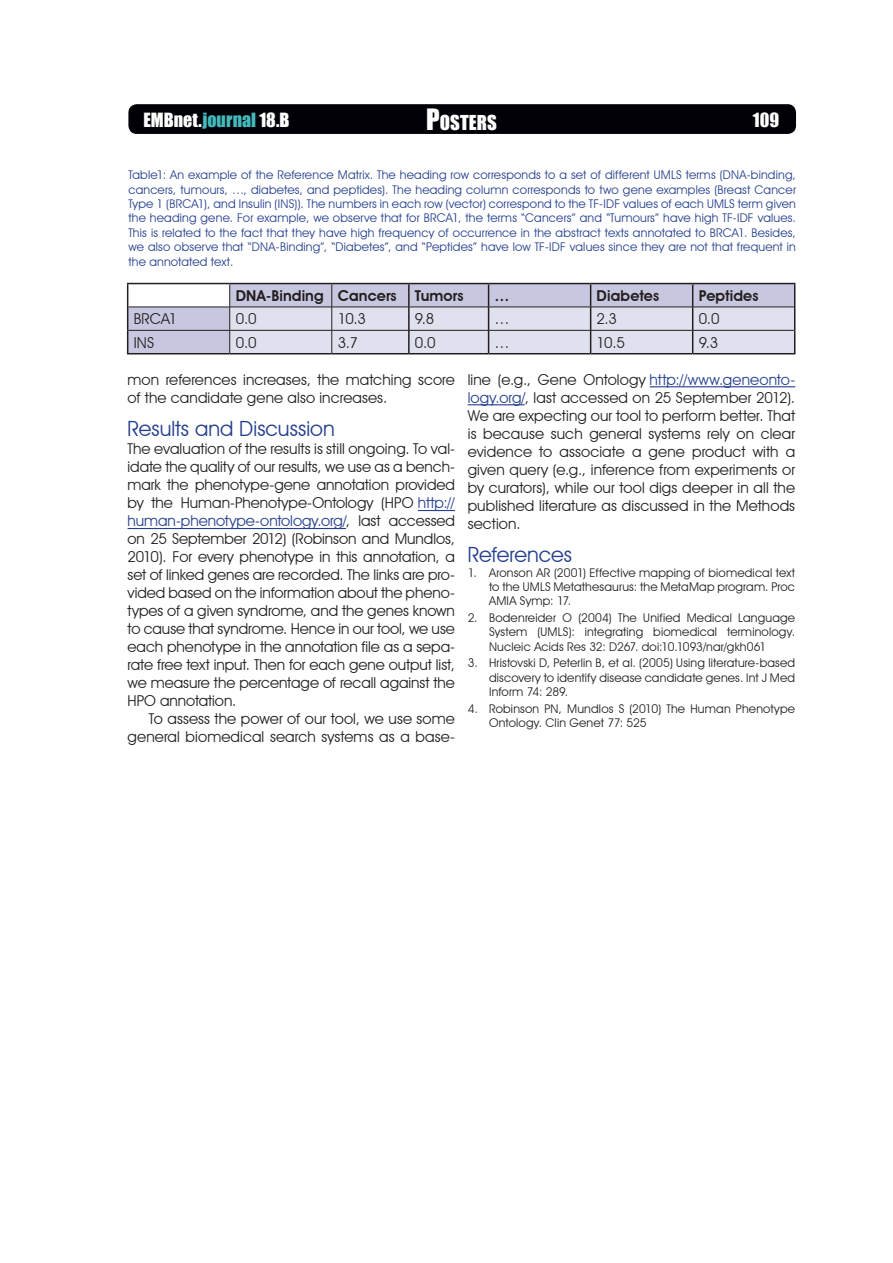
<style>
.page{position:relative;width:893px;height:1263px;background:#fff}
.page>*{position:absolute;margin:0;border:0;box-sizing:border-box;transform-origin:0 0}
._02_subtitle2{font:21px "Avant Garde IT Cby BT";color:#253f8e}
.t1{font:18.9px "Impact";letter-spacing:.005em;color:#fff}
.t2{font:18px "Impact";color:#fff}
._00_text_first{font:15px/18px "Avant Garde IT Cby BT";color:#231f20;text-align:justify}
._01_text{font:15px/18px "Avant Garde IT Cby BT";letter-spacing:.01em;color:#231f20}
._00_text_first-2{font:600 15px "Avant Garde IT Cby BT";letter-spacing:.005em;color:#231f20}
._03_legend{font:12px/14.4px "Avant Garde IT Cby BT";letter-spacing:.015em;color:#253f8e;text-align:justify}
._18_numberRef{font:12px/14.4px "Avant Garde IT Cby BT";letter-spacing:.015em;color:#231f20;text-align:justify}
.s1{color:#44b9bc}
.s2{font-size:27px}
.s3{color:#253f8e}
</style>
<div class="page">
<div style="left:128px;top:104px;width:668px;height:30px;background:#000006;border-radius:9px"></div>
<hr style="left:418px;top:510px;width:37px;height:1px;background:#253f8e">
<hr style="left:128px;top:528px;width:218px;height:1px;background:#253f8e">
<hr style="left:650px;top:386px;width:145px;height:1px;background:#253f8e">
<hr style="left:468px;top:404px;width:57px;height:1px;background:#253f8e">
<svg style="left:128px;top:284px;width:101px;height:69px;fill:#c7c7e0"></svg>
<hr style="left:127px;top:283px;width:103px;height:1px;background:#231f20">
<hr style="left:230px;top:283px;width:102px;height:1px;background:#231f20">
<hr style="left:332px;top:283px;width:77px;height:1px;background:#231f20">
<hr style="left:409px;top:283px;width:80px;height:1px;background:#231f20">
<hr style="left:489px;top:283px;width:102px;height:1px;background:#231f20">
<hr style="left:591px;top:283px;width:102px;height:1px;background:#231f20">
<hr style="left:693px;top:283px;width:102px;height:1px;background:#231f20">
<svg style="left:127px;top:284px;width:1px;height:69px"></svg>
<hr style="left:127px;top:353px;width:103px;height:1px;background:#231f20">
<hr style="left:128px;top:307px;width:102px;height:1px;background:#231f20">
<hr style="left:128px;top:330px;width:102px;height:1px;background:#231f20">
<svg style="left:229px;top:284px;width:566px;height:70px;background:#cdcede"></svg>
<hr style="left:409px;top:330px;width:80px;height:1px;background:#231f20">
<hr style="left:489px;top:330px;width:102px;height:1px;background:#231f20">
<hr style="left:591px;top:330px;width:102px;height:1px;background:#231f20">
<hr style="left:693px;top:330px;width:101px;height:1px;background:#231f20">
<p class="t2" style="left:143px;top:106px;width:148px">EMBnet.<span class="s1">journal</span> 18.B</p>
<p class="t1" style="left:426px;top:108px;width:72px"><span class="s2">P</span>OSTERS</p>
<p class="t2" style="left:753px;top:106px;width:28px">109</p>
<p class="_03_legend" style="left:128px;top:168px;width:669px">Table1: An example of the Reference Matrix. The heading row corresponds to a set of different UMLS terms (DNA-binding, cancers, tumours, …, diabetes, and peptides). The heading column corresponds to two gene examples (Breast Cancer Type 1 (BRCA1), and Insulin (INS)). The numbers in each row (vector) correspond to the TF-IDF values of each UMLS term given the heading gene. For example, we observe that for BRCA1, the terms “Cancers” and “Tumours” have high TF-IDF values.<br>This is related to the fact that they have high frequency of occurrence in the abstract texts annotated to BRCA1. Besides, we also observe that “DNA-Binding”, “Diabetes”, and “Peptides” have low TF-IDF values since they are not that frequent in the annotated text.</p>
<p class="_00_text_first-2" style="left:236px;top:287px;width:90px">DNA-Binding</p>
<p class="_00_text_first-2" style="left:338px;top:287px;width:60px">Cancers</p>
<p class="_00_text_first-2" style="left:415px;top:287px;width:50px">Tumors</p>
<p class="_00_text_first-2" style="left:495px;top:287px;width:16px">…</p>
<p class="_00_text_first-2" style="left:597px;top:287px;width:64px">Diabetes</p>
<p class="_00_text_first-2" style="left:699px;top:287px;width:61px">Peptides</p>
<p class="_00_text_first" style="left:134px;top:310px;width:45px">BRCA1</p>
<p class="_00_text_first" style="left:236px;top:310px;width:22px">0.0</p>
<p class="_00_text_first" style="left:338px;top:310px;width:30px">10.3</p>
<p class="_00_text_first" style="left:415px;top:310px;width:21px">9.8</p>
<p class="_00_text_first" style="left:495px;top:310px;width:16px">…</p>
<p class="_00_text_first" style="left:597px;top:310px;width:22px">2.3</p>
<p class="_00_text_first" style="left:699px;top:310px;width:22px">0.0</p>
<p class="_00_text_first" style="left:134px;top:333px;width:22px">INS</p>
<p class="_00_text_first" style="left:236px;top:333px;width:22px">0.0</p>
<p class="_00_text_first" style="left:338px;top:333px;width:22px">3.7</p>
<p class="_00_text_first" style="left:415px;top:333px;width:22px">0.0</p>
<p class="_00_text_first" style="left:495px;top:333px;width:16px">…</p>
<p class="_00_text_first" style="left:597px;top:333px;width:30px">10.5</p>
<p class="_00_text_first" style="left:699px;top:333px;width:21px">9.3</p>
<p class="_01_text" style="left:128px;top:370px;width:329px">mon references increases, the matching score of the candidate gene also increases.</p>
<p class="_02_subtitle2" style="left:128px;top:416px;width:209px">Results and Discussion</p>
<p class="_00_text_first" style="left:128px;top:440px;width:329px">The evaluation of the results is still ongoing. To val&shy;idate the quality of our results, we use as a bench&shy;mark the phenotype-gene annotation provided by the Human-Phenotype-Ontology (HPO <span class="s3">http:// human-phenotype-ontology.org/</span>, last accessed on 25 September 2012) (Robinson and Mundlos, 2010). For every phenotype in this annotation, a set of linked genes are recorded. The links are pro&shy;vided based on the information about the pheno&shy;types of a given syndrome, and the genes known to cause that syndrome. Hence in our tool, we use each phenotype in the annotation file as a sepa&shy;rate free text input. Then for each gene output list, we measure the percentage of recall against the HPO annotation.</p>
<p class="_01_text" style="left:128px;top:710px;width:329px;text-align:right">To assess the power of our tool, we use some general biomedical search systems as a base-</p>
<p class="_01_text" style="left:468px;top:370px;width:329px;text-align:justify">line (e.g., Gene Ontology <span class="s3">http://www.geneonto&shy;logy.org/</span>, last accessed on 25 September 2012).<br>We are expecting our tool to perform better. That is because such general systems rely on clear evidence to associate a gene product with a given query (e.g., inference from experiments or by curators), while our tool digs deeper in all the published literature as discussed in the Methods section.</p>
<p class="_02_subtitle2" style="left:468px;top:542px;width:106px">References</p>
<p class="_18_numberRef" style="left:489px;top:565px;width:308px;text-indent:-21px">1. Aronson AR (2001) Effective mapping of biomedical text to the UMLS Metathesaurus: the MetaMap program. Proc AMIA Symp: 17.</p>
<p class="_18_numberRef" style="left:489px;top:610px;width:308px;text-indent:-21px">2. Bodenreider O (2004) The Unified Medical Language System (UMLS): integrating biomedical terminology.<br>Nucleic Acids Res 32: D267. doi:10.1093/nar/gkh061</p>
<p class="_18_numberRef" style="left:489px;top:656px;width:308px;text-indent:-21px">3. Hristovski D, Peterlin B, et al. (2005) Using literature-based discovery to identify disease candidate genes. Int J Med Inform 74: 289.</p>
<p class="_18_numberRef" style="left:489px;top:701px;width:308px;text-indent:-21px">4. Robinson PN, Mundlos S (2010) The Human Phenotype<br>Ontology. Clin Genet 77: 525</p>
</div>
